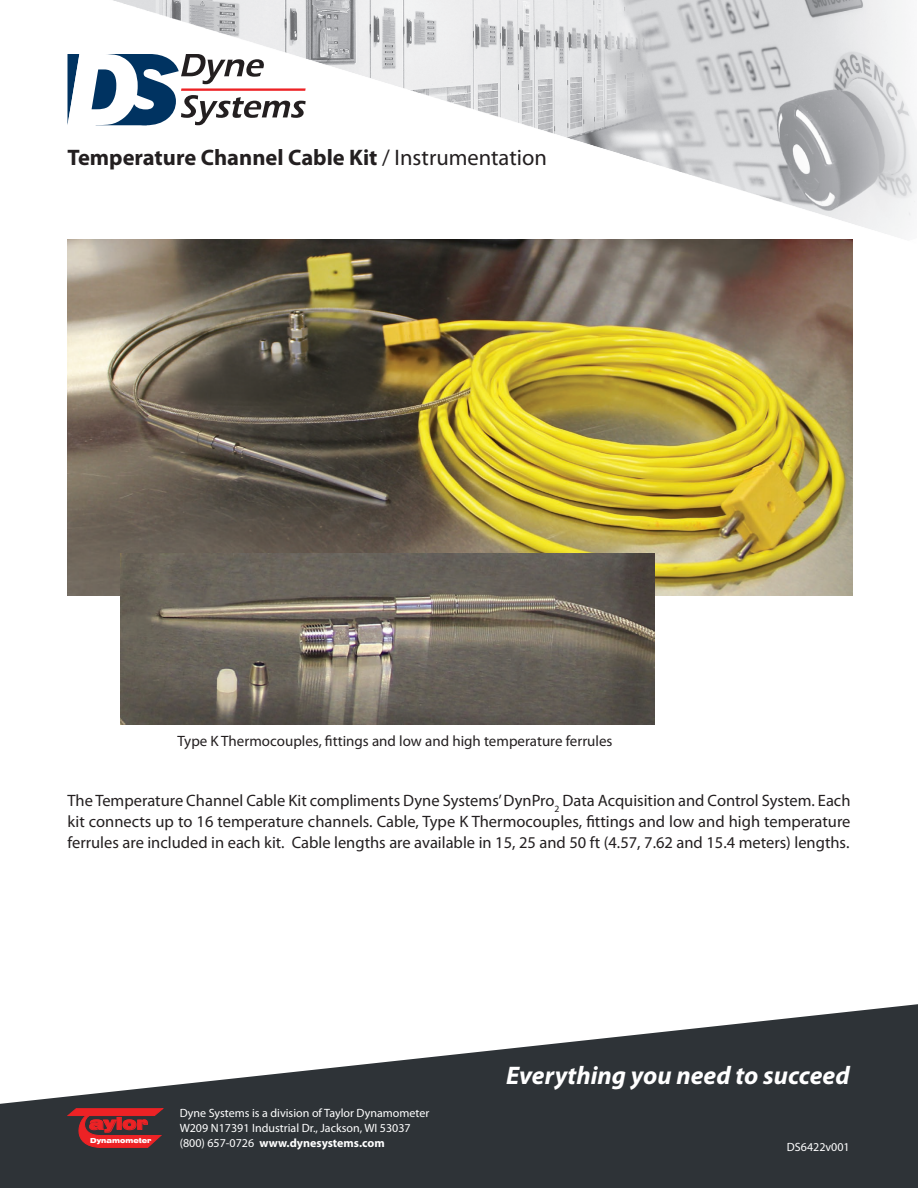
<style>
.page{position:relative;width:918px;height:1188px;background:#fff}
.page>*{position:absolute;margin:0;border:0;box-sizing:border-box;transform-origin:0 0}
.t1{font:italic 700 25.5px "Myriad Pro";color:#fff}
.t2{font:700 22.5px "Myriad Pro";color:#231f20}
.t3{font:16.5px/21px "Myriad Pro";color:#231f20;text-align:justify}
.t4{font:900 expanded 16.5px "Swiss 721 BT";color:#ed2225}
.t5{font:15px "Myriad Pro";color:#231f20}
.t6{font:12px/15px "Myriad Pro";color:#fff}
.t7{font:900 expanded 6.9px "Swiss 721 BT";color:#fff;scale:.91 1}
.s1{font-weight:400}
.s2{font-weight:700}
</style>
<div class="page">
<svg style="left:0;top:1004px;width:918px;height:184px;fill:#2e3337"></svg>
<svg style="left:68px;top:1108px;width:95px;height:40px;background:#92292d"></svg>
<svg style="left:68px;top:54px;width:39px;height:71px"></svg>
<img style="left:107px;top:0;width:810px;height:240px">
<img style="left:68px;top:240px;width:785px;height:355px">
<img style="left:120px;top:554px;width:534px;height:170px">
<h2 class="t2" style="left:68px;top:142px;width:481px">Temperature Channel Cable Kit <span class="s1">/ Instrumentation</span></h2>
<p class="t5" style="left:177px;top:731px;width:437px">Type K Thermocouples, fittings and low and high temperature ferrules</p>
<p class="t3" style="left:68px;top:790px;width:785px">The Temperature Channel Cable Kit compliments Dyne Systems’ DynPro<sub>2</sub> Data Acquisition and Control System. Each kit connects up to 16 temperature channels. Cable, Type K Thermocouples, fittings and low and high temperature ferrules are included in each kit. Cable lengths are available in 15, 25 and 50 ft (4.57, 7.62 and 15.4 meters) lengths.</p>
<p class="t4" style="left:89px;top:1114px;width:60px">aylor</p>
<p class="t7" style="left:90px;top:1136px;width:69px">Dynamometer</p>
<p class="t6" style="left:180px;top:1105px;width:251px">Dyne Systems is a division of Taylor Dynamometer<br>W209 N17391 Industrial Dr., Jackson, WI 53037 (800) 657-0726 <span class="s2">www.dynesystems.com</span></p>
<h1 class="t1" style="left:506px;top:1059px;width:345px">Everything you need to succeed</h1>
<p class="t6" style="left:787px;top:1139px;width:64px">DS6422v001</p>
</div>
